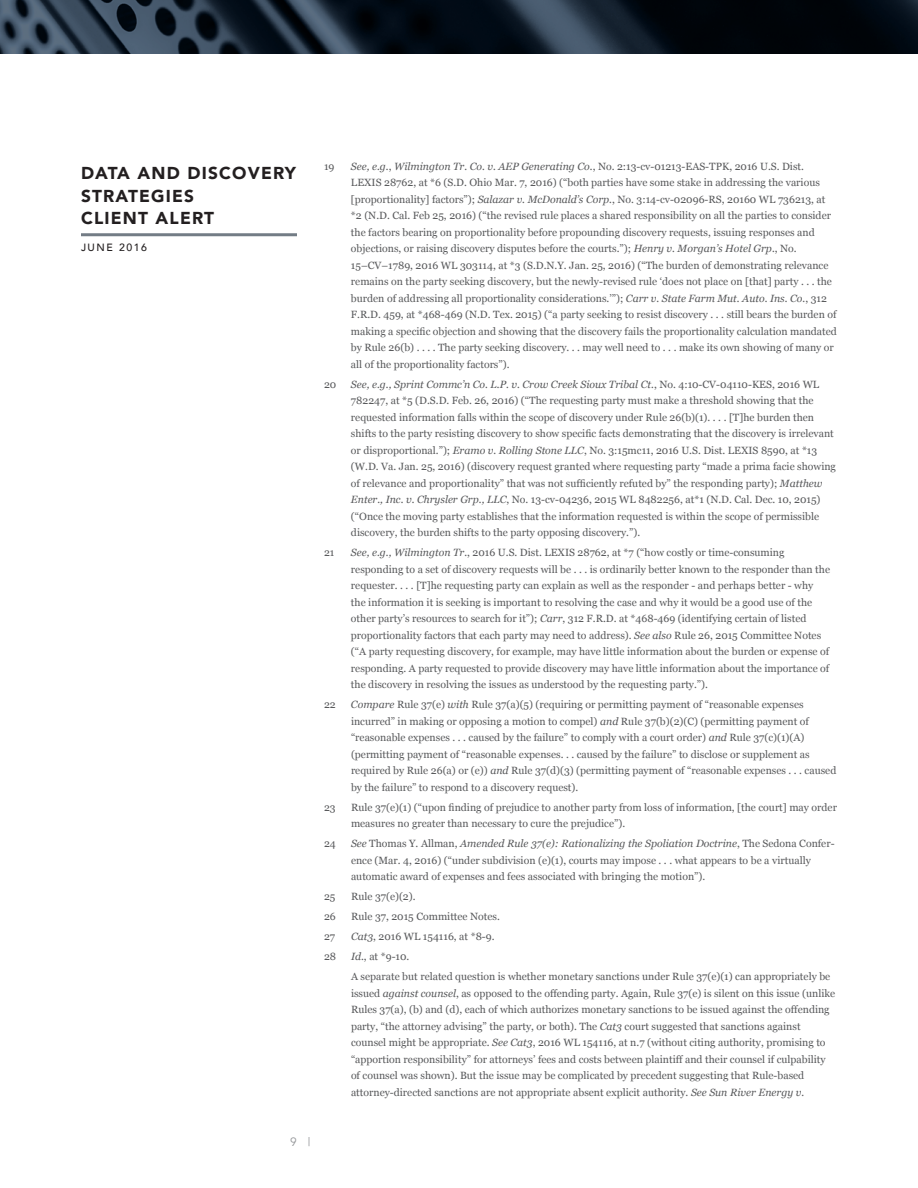
<style>
.page{position:relative;width:918px;height:1188px;background:#fff}
.page>*{position:absolute;margin:0;border:0;box-sizing:border-box;transform-origin:0 0}
.t1{font:900 17.25px/22.5px "Avenir";letter-spacing:.07em;color:#231f20}
.t2{font:12px "Avenir";color:#939598}
.t3{font:10.5px/16.5px "Georgia";color:#58595b}
.t4{font:500 10.5px "Avenir";letter-spacing:.15em;color:#231f20}
.s1{font-style:italic}
</style>
<div class="page">
<svg style="left:0;top:0;width:918px;height:54px;background:#16212d"></svg>
<hr style="left:81px;top:233px;width:216px;height:3px;background:#737c85">
<h1 class="t1" style="left:81px;top:162px;width:217px">DATA AND DISCOVERY<br>STRATEGIES<br>CLIENT ALERT</h1>
<p class="t4" style="left:81px;top:239px;width:68px">JUNE 2016</p>
<p class="t3" style="left:324px;top:158px;width:12px">19</p>
<p class="t3" style="left:351px;top:158px;width:488px"><span class="s1">See, e.g.</span>, <span class="s1">Wilmington Tr. Co. v. AEP Generating Co.</span>, No. 2:13-cv-01213-EAS-TPK, 2016 U.S. Dist.<br>LEXIS 28762, at *6 (S.D. Ohio Mar. 7, 2016) (“both parties have some stake in addressing the various [proportionality] factors”); <span class="s1">Salazar v. McDonald’s Corp.</span>, No. 3:14-cv-02096-RS, 20160 WL 736213, at *2 (N.D. Cal. Feb 25, 2016) (“the revised rule places a shared responsibility on all the parties to consider the factors bearing on proportionality before propounding discovery requests, issuing responses and objections, or raising discovery disputes before the courts.”); <span class="s1">Henry v. Morgan’s Hotel Grp.</span>, No.<br>15–CV–1789, 2016 WL 303114, at *3 (S.D.N.Y. Jan. 25, 2016) (“The burden of demonstrating relevance remains on the party seeking discovery, but the newly-revised rule ‘does not place on [that] party . . . the burden of addressing all proportionality considerations.’”); <span class="s1">Carr v. State Farm Mut. Auto. Ins. Co.</span>, 312<br>F.R.D. 459, at *468-469 (N.D. Tex. 2015) (“a party seeking to resist discovery . . . still bears the burden of making a specific objection and showing that the discovery fails the proportionality calculation mandated by Rule 26(b) . . . . The party seeking discovery. . . may well need to . . . make its own showing of many or all of the proportionality factors”).</p>
<p class="t3" style="left:324px;top:376px;width:14px">20</p>
<p class="t3" style="left:351px;top:376px;width:486px"><span class="s1">See, e.g., Sprint Commc’n Co. L.P. v. Crow Creek Sioux Tribal Ct.</span>, No. 4:10-CV-04110-KES, 2016 WL 782247, at *5 (D.S.D. Feb. 26, 2016) (“The requesting party must make a threshold showing that the requested information falls within the scope of discovery under Rule 26(b)(1). . . . [T]he burden then shifts to the party resisting discovery to show specific facts demonstrating that the discovery is irrelevant or disproportional.”); <span class="s1">Eramo v. Rolling Stone LLC</span>, No. 3:15mc11, 2016 U.S. Dist. LEXIS 8590, at *13 (W.D. Va. Jan. 25, 2016) (discovery request granted where requesting party “made a prima facie showing of relevance and proportionality” that was not sufficiently refuted by” the responding party); <span class="s1">Matthew Enter., Inc. v. Chrysler Grp., LLC</span>, No. 13-cv-04236, 2015 WL 8482256, at*1 (N.D. Cal. Dec. 10, 2015) (“Once the moving party establishes that the information requested is within the scope of permissible discovery, the burden shifts to the party opposing discovery.”).</p>
<p class="t3" style="left:324px;top:545px;width:12px">21</p>
<p class="t3" style="left:351px;top:545px;width:481px"><span class="s1">See, e.g., Wilmington Tr.</span>, 2016 U.S. Dist. LEXIS 28762, at *7 (“how costly or time-consuming responding to a set of discovery requests will be . . . is ordinarily better known to the responder than the requester. . . . [T]he requesting party can explain as well as the responder - and perhaps better - why the information it is seeking is important to resolving the case and why it would be a good use of the other party’s resources to search for it”); <span class="s1">Carr</span>, 312 F.R.D. at *468-469 (identifying certain of listed proportionality factors that each party may need to address). <span class="s1">See also</span> Rule 26, 2015 Committee Notes (“A party requesting discovery, for example, may have little information about the burden or expense of responding. A party requested to provide discovery may have little information about the importance of the discovery in resolving the issues as understood by the requesting party.”).</p>
<p class="t3" style="left:324px;top:697px;width:13px">22</p>
<p class="t3" style="left:351px;top:697px;width:487px"><span class="s1">Compare</span> Rule 37(e) <span class="s1">with</span> Rule 37(a)(5) (requiring or permitting payment of “reasonable expenses incurred” in making or opposing a motion to compel) <span class="s1">and</span> Rule 37(b)(2)(C) (permitting payment of “reasonable expenses . . . caused by the failure” to comply with a court order) <span class="s1">and</span> Rule 37(c)(1)(A) (permitting payment of “reasonable expenses. . . caused by the failure” to disclose or supplement as required by Rule 26(a) or (e)) <span class="s1">and</span> Rule 37(d)(3) (permitting payment of “reasonable expenses . . . caused by the failure” to respond to a discovery request).</p>
<p class="t3" style="left:324px;top:799px;width:13px">23</p>
<p class="t3" style="left:351px;top:799px;width:488px">Rule 37(e)(1) (“upon finding of prejudice to another party from loss of information, [the court] may order measures no greater than necessary to cure the prejudice”).</p>
<p class="t3" style="left:324px;top:836px;width:13px">24</p>
<p class="t3" style="left:351px;top:836px;width:485px"><span class="s1">See</span> Thomas Y. Allman, <span class="s1">Amended Rule 37(e): Rationalizing the Spoliation Doctrine</span>, The Sedona Confer&shy;ence (Mar. 4, 2016) (“under subdivision (e)(1), courts may impose . . . what appears to be a virtually automatic award of expenses and fees associated with bringing the motion”).</p>
<p class="t3" style="left:324px;top:889px;width:13px">25</p>
<p class="t3" style="left:351px;top:889px;width:66px">Rule 37(e)(2).</p>
<p class="t3" style="left:324px;top:909px;width:13px">26</p>
<p class="t3" style="left:351px;top:909px;width:151px">Rule 37, 2015 Committee Notes.</p>
<p class="t3" style="left:324px;top:929px;width:13px">27</p>
<p class="t3" style="left:351px;top:929px;width:145px"><span class="s1">Cat3</span>, 2016 WL 154116, at *8-9.</p>
<p class="t3" style="left:324px;top:949px;width:14px">28</p>
<p class="t3" style="left:351px;top:947px;width:481px;line-height:20px"><span class="s1">Id</span>., at *9-10.<br>A separate but related question is whether monetary sanctions under Rule 37(e)(1) can appropriately be</p>
<p class="t3" style="left:351px;top:985px;width:486px">issued <span class="s1">against counsel</span>, as opposed to the offending party. Again, Rule 37(e) is silent on this issue (unlike Rules 37(a), (b) and (d), each of which authorizes monetary sanctions to be issued against the offending party, “the attorney advising” the party, or both). The <span class="s1">Cat3</span> court suggested that sanctions against counsel might be appropriate. <span class="s1">See Cat3</span>, 2016 WL 154116, at n.7 (without citing authority, promising to “apportion responsibility” for attorneys’ fees and costs between plaintiff and their counsel if culpability of counsel was shown). But the issue may be complicated by precedent suggesting that Rule-based attorney-directed sanctions are not appropriate absent explicit authority. <span class="s1">See Sun River Energy v.</span></p>
<p class="t2" style="left:290px;top:1135px;width:22px">9 |</p>
</div>
